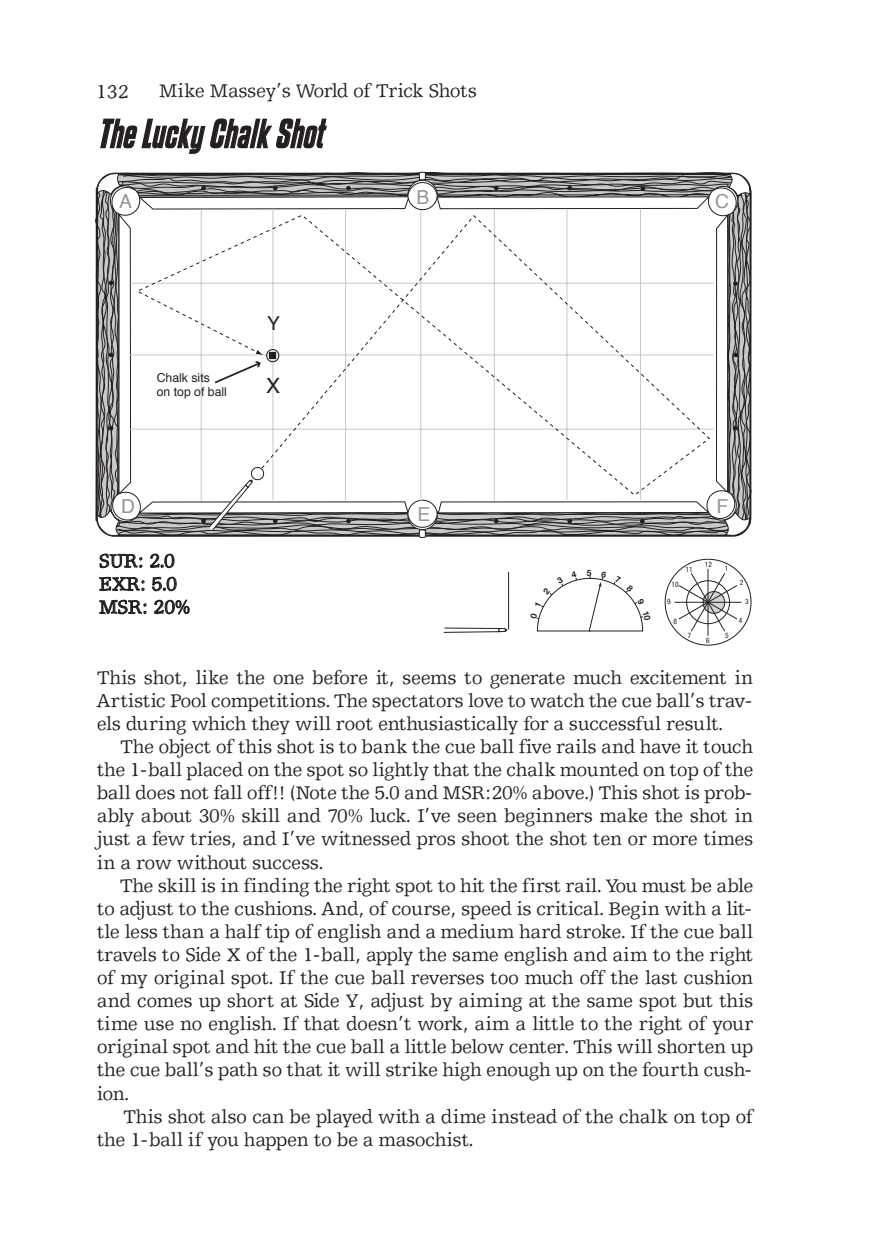
<style>
.page{position:relative;width:882px;height:1260px;background:#fff}
.page>*{position:absolute;margin:0;border:0;box-sizing:border-box;transform-origin:0 0}
.t1{font:italic 38.5px "Kenyan Coffee";color:#231f20}
.t2{font:21px "Helvetica";color:#231f20}
.t3{font:19.25px/23.1px "Shakey Slabserif";color:#231f20;text-align:justify}
.t4{font:19.25px "Helvetica";color:#939598}
.t5{font:19.25px "Helvetica";color:#231f20}
.t6{font:12.25px/14px "Helvetica";color:#231f20}
.t7{font:condensed 7.35px "Helvetica Neue";color:#231f20}
</style>
<div class="page">
<svg style="left:95px;top:171px;width:656px;height:367px"></svg>
<svg style="left:664px;top:558px;width:88px;height:88px"></svg>
<svg style="left:443px;top:628px;width:64px;height:5px"></svg>
<hr style="left:508px;top:572px;width:1px;height:58px;background:#231f20">
<svg style="left:536px;top:576px;width:108px;height:56px"></svg>
<p class="t3" style="left:96px;top:82px;width:34px">132</p>
<p class="t3" style="left:159px;top:81px;width:319px">Mike Massey’s World of Trick Shots</p>
<h1 class="t1" style="left:98px;top:119px;width:233px">The Lucky Chalk Shot</h1>
<p class="t4" style="left:417px;top:189px;width:14px">B</p>
<p class="t4" style="left:119px;top:193px;width:14px">A</p>
<p class="t4" style="left:715px;top:193px;width:15px">C</p>
<p class="t6" style="left:157px;top:371px;width:72px">Chalk sits<br>on top of ball</p>
<p class="t5" style="left:267px;top:315px;width:14px">Y</p>
<p class="t2" style="left:266px;top:377px;width:16px">X</p>
<p class="t4" style="left:121px;top:498px;width:15px">D</p>
<p class="t4" style="left:716px;top:498px;width:13px">F</p>
<p class="t4" style="left:417px;top:506px;width:14px">E</p>
<p class="t3" style="left:99px;top:551px;width:92px;text-align:left">SUR: 2.0<br>EXR: 5.0<br>MSR: 20%</p>
<p class="t7" style="left:686px;top:567px;width:9px">11</p>
<p class="t7" style="left:705px;top:561px;width:9px">12</p>
<p class="t7" style="left:725px;top:566px;width:5px">1</p>
<p class="t7" style="left:671px;top:582px;width:9px">10</p>
<p class="t7" style="left:740px;top:580px;width:5px">2</p>
<p class="t7" style="left:667px;top:599px;width:5px">9</p>
<p class="t7" style="left:745px;top:599px;width:5px">3</p>
<p class="t7" style="left:673px;top:619px;width:5px">8</p>
<p class="t7" style="left:739px;top:618px;width:5px">4</p>
<p class="t7" style="left:688px;top:633px;width:5px">7</p>
<p class="t7" style="left:706px;top:638px;width:5px">6</p>
<p class="t7" style="left:725px;top:632px;width:5px">5</p>
<p class="t3" style="left:97px;top:668px;width:658px">This shot, like the one before it, seems to generate much excitement in Artistic Pool competitions. The spectators love to watch the cue ball’s trav&shy;els during which they will root enthusiastically for a successful result.</p>
<p class="t3" style="left:97px;top:737px;width:658px;text-indent:23px">The object of this shot is to bank the cue ball five rails and have it touch the 1-ball placed on the spot so lightly that the chalk mounted on top of the ball does not fall off!! (Note the 5.0 and MSR:20% above.) This shot is prob&shy;ably about 30% skill and 70% luck. I’ve seen beginners make the shot in just a few tries, and I’ve witnessed pros shoot the shot ten or more times in a row without success.</p>
<p class="t3" style="left:97px;top:875px;width:658px;text-indent:23px">The skill is in finding the right spot to hit the first rail. You must be able to adjust to the cushions. And, of course, speed is critical. Begin with a lit&shy;tle less than a half tip of english and a medium hard stroke. If the cue ball travels to Side X of the 1-ball, apply the same english and aim to the right of my original spot. If the cue ball reverses too much off the last cushion and comes up short at Side Y, adjust by aiming at the same spot but this time use no english. If that doesn’t work, aim a little to the right of your original spot and hit the cue ball a little below center. This will shorten up the cue ball’s path so that it will strike high enough up on the fourth cush&shy;ion.</p>
<p class="t3" style="left:97px;top:1106px;width:658px;text-indent:26px">This shot also can be played with a dime instead of the chalk on top of the 1-ball if you happen to be a masochist.</p>
</div>
